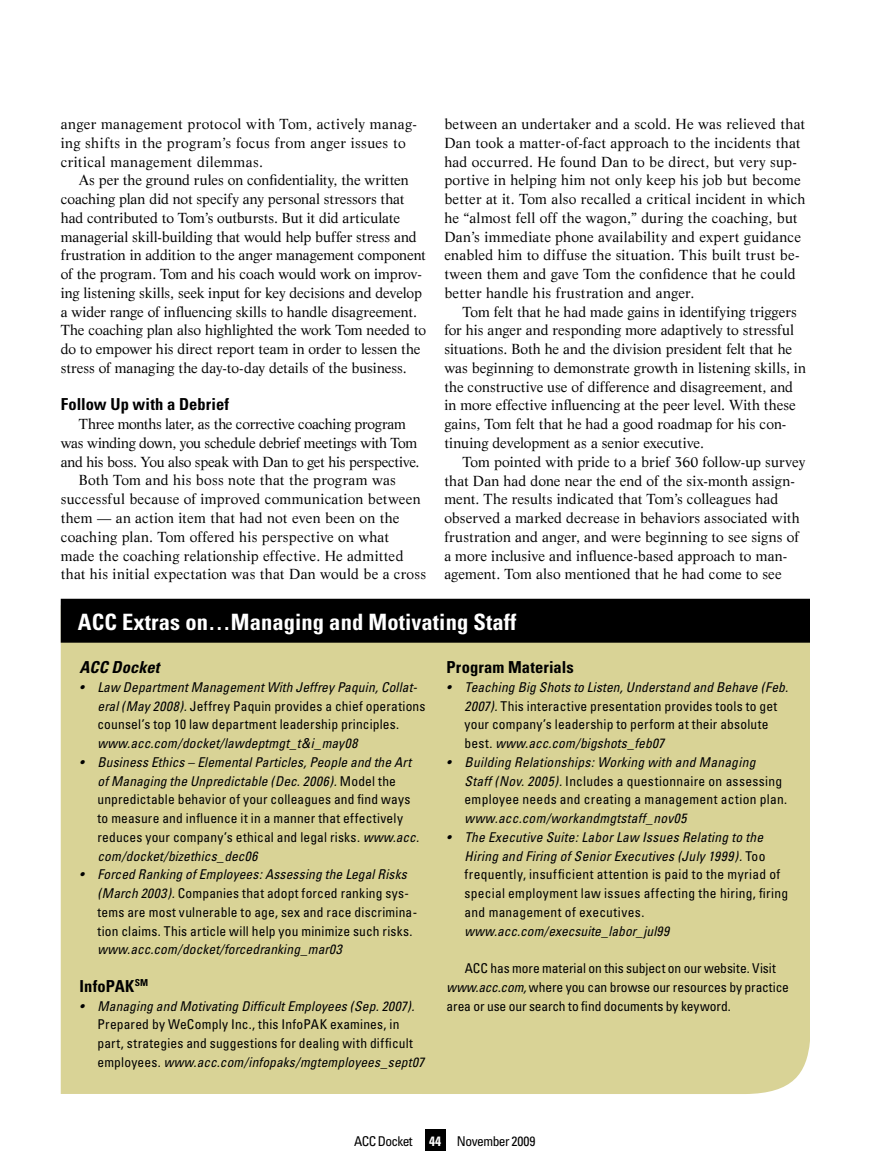
<style>
.page{position:relative;width:891px;height:1175px;background:#fff}
.page>*{position:absolute;margin:0;border:0;box-sizing:border-box;transform-origin:0 0}
.t1{font:700 condensed 22.5px "Univers";letter-spacing:.005em;color:#fff}
.t2{font:700 condensed 16.5px "Univers";letter-spacing:.005em;color:#000}
.t3{font:italic 700 condensed 16.5px "Univers";letter-spacing:.005em;color:#000}
.t4{font:14.25px/18.8px "Life";letter-spacing:.005em;color:#000}
.t5{font:14.25px/18.8px "Life";letter-spacing:.03em;color:#000}
.t6{font:14.25px "Life";letter-spacing:-.015em;color:#000}
.t7{font:14.25px "Life";letter-spacing:-.025em;color:#000}
.t8{font:condensed 13.5px/18.8px "Univers";letter-spacing:.015em;color:#000}
.t9{font:italic condensed 13.5px "Univers";letter-spacing:.01em;color:#000}
.t10{font:condensed 13.5px/18.8px "Univers";letter-spacing:-.005em;color:#000}
.t11{font:condensed 13.5px "Univers";letter-spacing:-.04em;color:#000}
.s1{font-style:italic}
.s2{font-weight:700;color:#fff}
</style>
<div class="page">
<div style="left:425px;top:1129px;width:21px;height:21px;background:#000"></div>
<div style="left:61px;top:642px;width:749px;height:452px;background:#d9d396"></div>
<div style="left:61px;top:599px;width:749px;height:43px;background:#000"></div>
<p class="t5" style="left:61px;top:114px;width:358px">anger management protocol with Tom, actively manag&shy;ing shifts in the program’s focus from anger issues to critical management dilemmas.</p>
<p class="t4" style="left:61px;top:171px;width:367px;text-indent:18px">As per the ground rules on confidentiality, the written coaching plan did not specify any personal stressors that had contributed to Tom’s outbursts. But it did articulate managerial skill-building that would help buffer stress and frustration in addition to the anger management component of the program. Tom and his coach would work on improv&shy;ing listening skills, seek input for key decisions and develop a wider range of influencing skills to handle disagreement.<br>The coaching plan also highlighted the work Tom needed to do to empower his direct report team in order to lessen the stress of managing the day-to-day details of the business.</p>
<p class="t2" style="left:61px;top:394px;width:170px">Follow Up with a Debrief</p>
<p class="t6" style="left:79px;top:415px;width:329px">Three months later, as the corrective coaching program</p>
<p class="t7" style="left:61px;top:434px;width:358px">was winding down, you schedule debrief meetings with Tom</p>
<p class="t6" style="left:61px;top:453px;width:360px">and his boss. You also speak with Dan to get his perspective.</p>
<p class="t4" style="left:79px;top:471px;width:319px">Both Tom and his boss note that the program was</p>
<p class="t4" style="left:61px;top:489px;width:362px">successful because of improved communication between</p>
<p class="t4" style="left:61px;top:508px;width:340px">them — an action item that had not even been on the</p>
<p class="t4" style="left:61px;top:527px;width:330px">coaching plan. Tom offered his perspective on what</p>
<p class="t4" style="left:61px;top:546px;width:344px">made the coaching relationship effective. He admitted</p>
<p class="t4" style="left:61px;top:564px;width:367px">that his initial expectation was that Dan would be a cross</p>
<p class="t4" style="left:444px;top:114px;width:363px">between an undertaker and a scold. He was relieved that Dan took a matter-of-fact approach to the incidents that had occurred. He found Dan to be direct, but very sup&shy;portive in helping him not only keep his job but become better at it. Tom also recalled a critical incident in which he “almost fell off the wagon,” during the coaching, but Dan’s immediate phone availability and expert guidance enabled him to diffuse the situation. This built trust be&shy;tween them and gave Tom the confidence that he could better handle his frustration and anger.</p>
<p class="t4" style="left:444px;top:302px;width:363px;text-indent:18px">Tom felt that he had made gains in identifying triggers for his anger and responding more adaptively to stressful situations. Both he and the division president felt that he was beginning to demonstrate growth in listening skills, in the constructive use of difference and disagreement, and in more effective influencing at the peer level. With these gains, Tom felt that he had a good roadmap for his con&shy;tinuing development as a senior executive.</p>
<p class="t4" style="left:444px;top:452px;width:363px;text-indent:18px">Tom pointed with pride to a brief 360 follow-up survey that Dan had done near the end of the six-month assign&shy;ment. The results indicated that Tom’s colleagues had observed a marked decrease in behaviors associated with frustration and anger, and were beginning to see signs of a more inclusive and influence-based approach to man&shy;agement. Tom also mentioned that he had come to see</p>
<h1 class="t1" style="left:78px;top:608px;width:440px">ACC Extras on…Managing and Motivating Staff</h1>
<p class="t3" style="left:79px;top:657px;width:81px">ACC Docket</p>
<p class="t8" style="left:97px;top:677px;width:330px;text-indent:-18px"><span class="s1">• Law Department Management With Jeffrey Paquin, Collat&shy;eral (May 2008).</span> Jeffrey Paquin provides a chief operations counsel’s top 10 law department leadership principles.</p>
<p class="t9" style="left:97px;top:734px;width:261px">www.acc.com/docket/lawdeptmgt_t&amp;i_may08</p>
<p class="t8" style="left:97px;top:752px;width:323px;text-indent:-18px"><span class="s1">• Business Ethics – Elemental Particles, People and the Art of Managing the Unpredictable (Dec. 2006).</span> Model the unpredictable behavior of your colleagues and find ways to measure and influence it in a manner that effectively reduces your company’s ethical and legal risks. <span class="s1">www.acc. com/docket/bizethics_dec06</span></p>
<p class="t8" style="left:97px;top:865px;width:321px;text-indent:-18px"><span class="s1">• Forced Ranking of Employees: Assessing the Legal Risks (March 2003).</span> Companies that adopt forced ranking sys&shy;tems are most vulnerable to age, sex and race discrimina&shy;tion claims. This article will help you minimize such risks.</p>
<p class="t9" style="left:97px;top:941px;width:246px">www.acc.com/docket/forcedranking_mar03</p>
<p class="t2" style="left:79px;top:976px;width:70px">InfoPAK<sup>SM</sup></p>
<p class="t9" style="left:79px;top:997px;width:337px">• Managing and Motivating Difficult Employees (Sep. 2007).</p>
<p class="t8" style="left:97px;top:1015px;width:328px">Prepared by WeComply Inc., this InfoPAK examines, in part, strategies and suggestions for dealing with difficult employees. <span class="s1">www.acc.com/infopaks/mgtemployees_sept07</span></p>
<p class="t2" style="left:447px;top:657px;width:129px">Program Materials</p>
<p class="t8" style="left:465px;top:677px;width:325px;text-indent:-18px"><span class="s1">• Teaching Big Shots to Listen, Understand and Behave (Feb.<br>2007).</span> This interactive presentation provides tools to get your company’s leadership to perform at their absolute best. <span class="s1">www.acc.com/bigshots_feb07</span></p>
<p class="t8" style="left:465px;top:752px;width:324px;text-indent:-18px"><span class="s1">• Building Relationships: Working with and Managing<br>Staff (Nov. 2005).</span> Includes a questionnaire on assessing employee needs and creating a management action plan.</p>
<p class="t9" style="left:465px;top:809px;width:224px">www.acc.com/workandmgtstaff_nov05</p>
<p class="t8" style="left:465px;top:827px;width:325px;text-indent:-18px"><span class="s1">• The Executive Suite: Labor Law Issues Relating to the Hiring and Firing of Senior Executives (July 1999).</span> Too frequently, insufficient attention is paid to the myriad of special employment law issues affecting the hiring, firing and management of executives.</p>
<p class="t9" style="left:465px;top:922px;width:206px">www.acc.com/execsuite_labor_jul99</p>
<p class="t10" style="left:447px;top:958px;width:344px;text-indent:18px">ACC has more material on this subject on our website. Visit <span class="s1">www.acc.com,</span> where you can browse our resources by practice area or use our search to find documents by keyword.</p>
<p class="t11" style="left:354px;top:1132px;width:183px">ACC Docket <span class="s2">44</span> November 2009</p>
</div>
